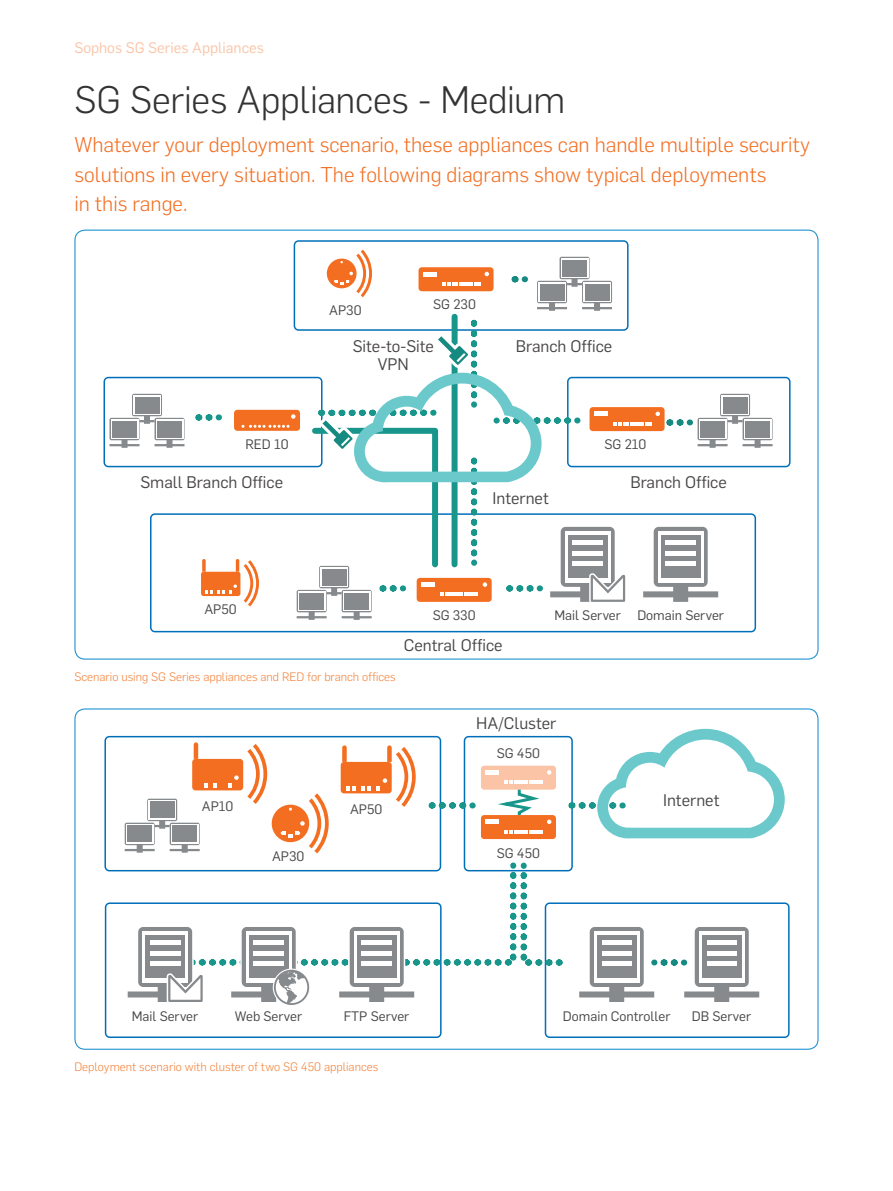
<style>
.page{position:relative;width:893px;height:1191px;background:#fff}
.page>*{position:absolute;margin:0;border:0;box-sizing:border-box;transform-origin:0 0}
.Title_3{font:300 37.5px "Flama";letter-spacing:-.01em;color:#323332}
.Intro_copy{font:300 21px/29.2px "Flama";color:#f36e21}
.Label{font:16.5px "Flama";color:#484545}
.t1{font:15px "Flama";color:#fbc4a7}
.Label-2{font:13.5px "Flama";color:#484545}
.t2{font:300 12px "Flama";color:#f4833b}
</style>
<div class="page">
<svg style="left:150px;top:620px;width:606px;height:12px"></svg>
<svg style="left:104px;top:240px;width:687px;height:380px"></svg>
<svg style="left:105px;top:902px;width:20px;height:136px"></svg>
<svg style="left:104px;top:736px;width:21px;height:135px"></svg>
<svg style="left:125px;top:729px;width:665px;height:309px"></svg>
<p class="t1" style="left:74px;top:38px;width:191px">Sophos SG Series Appliances</p>
<p class="Title_3" style="left:74px;top:75px;width:492px">SG Series Appliances - Medium</p>
<p class="Intro_copy" style="left:74px;top:129px;width:737px">Whatever your deployment scenario, these appliances can handle multiple security solutions in every situation. The following diagrams show typical deployments<br>in this range.</p>
<p class="Label-2" style="left:329px;top:301px;width:34px">AP30</p>
<p class="Label-2" style="left:433px;top:295px;width:44px">SG 230</p>
<p class="Label" style="left:353px;top:335px;width:83px">Site-to-Site</p>
<p class="Label" style="left:378px;top:353px;width:32px">VPN</p>
<p class="Label" style="left:516px;top:335px;width:98px">Branch Office</p>
<p class="Label-2" style="left:245px;top:434px;width:45px">RED 10</p>
<p class="Label-2" style="left:604px;top:435px;width:44px">SG 210</p>
<p class="Label" style="left:140px;top:470px;width:144px">Small Branch Office</p>
<p class="Label" style="left:630px;top:470px;width:98px">Branch Office</p>
<p class="Label" style="left:492px;top:486px;width:58px">Internet</p>
<p class="Label-2" style="left:204px;top:600px;width:34px">AP50</p>
<p class="t2" style="left:74px;top:668px;width:323px">Scenario using SG Series appliances and RED for branch offices</p>
<p class="Label-2" style="left:433px;top:605px;width:44px">SG 330</p>
<p class="Label-2" style="left:554px;top:605px;width:68px">Mail Server</p>
<p class="Label-2" style="left:637px;top:605px;width:88px">Domain Server</p>
<p class="Label" style="left:404px;top:634px;width:100px">Central Office</p>
<p class="Label" style="left:476px;top:712px;width:82px">HA/Cluster</p>
<p class="Label-2" style="left:497px;top:743px;width:45px">SG 450</p>
<p class="Label-2" style="left:202px;top:797px;width:33px">AP10</p>
<p class="Label-2" style="left:350px;top:800px;width:34px">AP50</p>
<p class="Label" style="left:663px;top:789px;width:58px">Internet</p>
<p class="Label-2" style="left:272px;top:846px;width:34px">AP30</p>
<p class="Label-2" style="left:497px;top:844px;width:45px">SG 450</p>
<p class="Label-2" style="left:132px;top:1007px;width:68px">Mail Server</p>
<p class="Label-2" style="left:235px;top:1007px;width:69px">Web Server</p>
<p class="Label-2" style="left:344px;top:1007px;width:67px">FTP Server</p>
<p class="Label-2" style="left:563px;top:1007px;width:109px">Domain Controller</p>
<p class="Label-2" style="left:692px;top:1007px;width:61px">DB Server</p>
<p class="t2" style="left:74px;top:1058px;width:305px">Deployment scenario with cluster of two SG 450 appliances</p>
</div>
